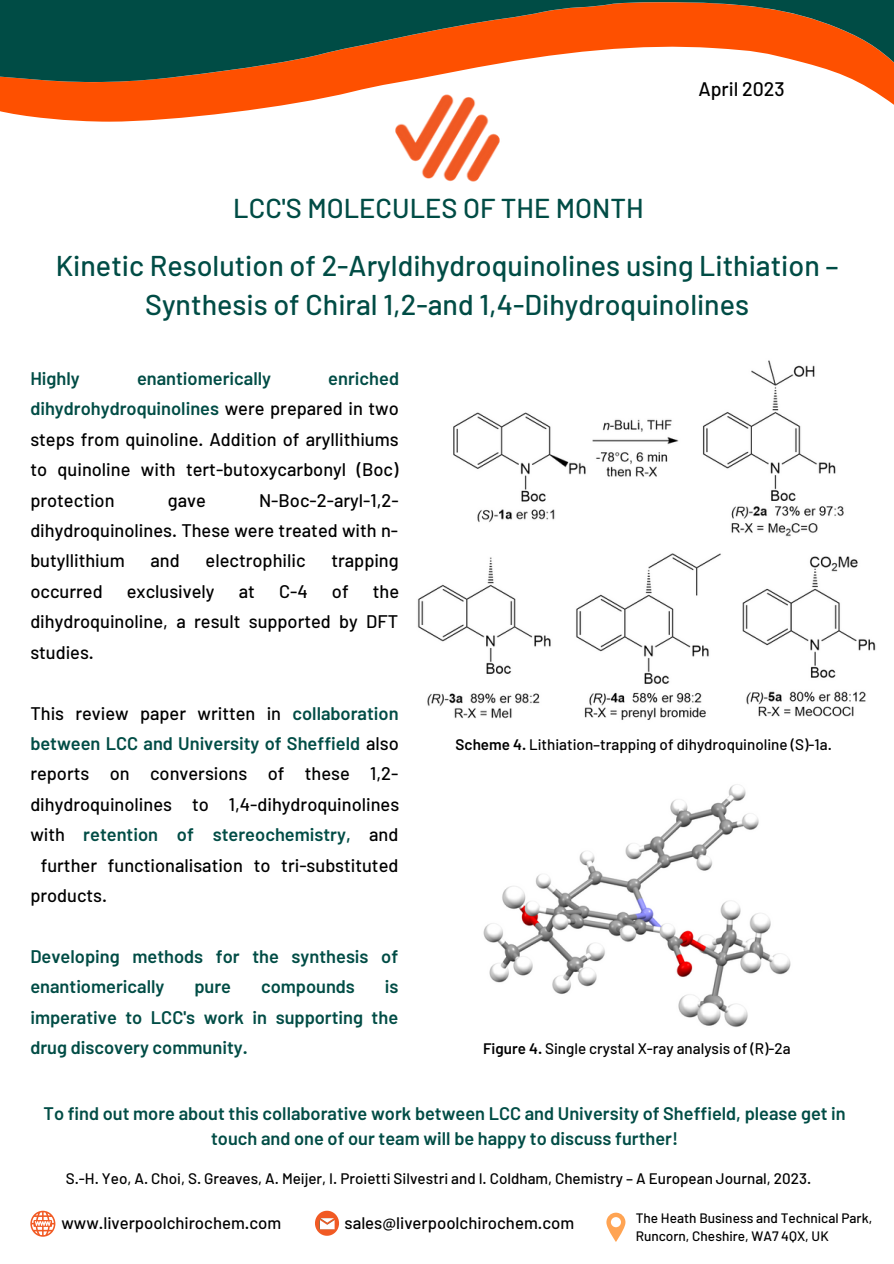
<style>
.page{position:relative;width:894px;height:1264px;background:#fff}
.page>*{position:absolute;margin:0;border:0;box-sizing:border-box;transform-origin:0 0}
.t1{font:500 28.65px/39.5px "Barlow";color:#004c45;text-align:center}
.t2{font:500 27.3px "Barlow";color:#004c45}
.t3{font:500 19.5px "Barlow";color:#000}
.t4{font:500 18.15px/30.5px "Barlow";color:#000;text-align:justify}
.t5{font:600 18.15px/30.5px "Barlow";color:#004c45}
.t6{font:500 16.65px "Barlow";color:#000}
.t7{font:500 15.15px "Barlow";color:#000}
.t8{font:500 13.65px/18.1px "Barlow";color:#000}
.s1{font-weight:600;color:#004c45}
.s2{font-weight:500;color:#000}
.s3{font-weight:600}
</style>
<div class="page">
<svg style="left:0;top:102px;width:893px;height:20px"></svg>
<svg style="left:0;top:0;width:893px;height:102px"></svg>
<img style="left:377px;top:78px;width:140px;height:104px">
<svg style="left:30px;top:1210px;width:25px;height:26px"></svg>
<svg style="left:606px;top:1212px;width:19px;height:29px"></svg>
<svg style="left:315px;top:1210px;width:24px;height:25px"></svg>
<img style="left:417px;top:360px;width:459px;height:360px">
<img style="left:483px;top:784px;width:308px;height:243px">
<p class="t2" style="left:233px;top:191px;width:412px">LCC'S MOLECULES OF THE MONTH</p>
<p class="t3" style="left:698px;top:77px;width:88px">April 2023</p>
<p class="t1" style="left:56px;top:245px;width:784px">Kinetic Resolution of 2-Aryldihydroquinolines using Lithiation –<br>Synthesis of Chiral 1,2-and 1,4-Dihydroquinolines</p>
<p class="t4" style="left:30px;top:362px;width:370px;text-indent:298px"><span class="s1">enriched dihydrohydroquinolines</span> were prepared in two steps from quinoline. Addition of aryllithiums to quinoline with tert-butoxycarbonyl (Boc) protection</p>
<p class="t5" style="left:30px;top:362px;width:51px">Highly</p>
<p class="t5" style="left:137px;top:362px;width:136px">enantiomerically</p>
<p class="t4" style="left:30px;top:484px;width:370px;text-indent:229px">N-Boc-2-aryl-1,2- dihydroquinolines. These were treated with n&shy;butyllithium</p>
<p class="t4" style="left:168px;top:484px;width:40px">gave</p>
<p class="t4" style="left:150px;top:545px;width:31px">and</p>
<p class="t4" style="left:205px;top:545px;width:101px">electrophilic</p>
<p class="t4" style="left:331px;top:545px;width:69px">trapping</p>
<p class="t4" style="left:30px;top:575px;width:74px">occurred</p>
<p class="t4" style="left:127px;top:575px;width:89px">exclusively</p>
<p class="t4" style="left:239px;top:575px;width:18px">at</p>
<p class="t4" style="left:279px;top:575px;width:30px">C-4</p>
<p class="t4" style="left:332px;top:575px;width:18px">of</p>
<p class="t4" style="left:30px;top:575px;width:370px;text-indent:342px">the dihydroquinoline, a result supported by DFT studies.</p>
<p class="t4" style="left:30px;top:697px;width:369px">This review paper written in <span class="s1">collaboration</span></p>
<p class="t5" style="left:30px;top:727px;width:370px">between LCC and University of Sheffield <span class="s2">also</span></p>
<p class="t4" style="left:30px;top:757px;width:369px">reports on conversions of these 1,2-</p>
<p class="t4" style="left:30px;top:788px;width:370px">dihydroquinolines to 1,4-dihydroquinolines</p>
<p class="t5" style="left:30px;top:818px;width:369px"><span class="s2">with</span> retention of stereochemistry, <span class="s2">and</span></p>
<p class="t4" style="left:41px;top:849px;width:359px">further functionalisation to tri-substituted</p>
<p class="t4" style="left:30px;top:879px;width:78px">products.</p>
<p class="t5" style="left:30px;top:940px;width:369px">Developing methods for the synthesis of enantiomerically</p>
<p class="t5" style="left:30px;top:970px;width:369px;text-align:justify;text-indent:354px">is imperative to LCC's work in supporting the drug discovery community.</p>
<p class="t5" style="left:194px;top:970px;width:38px">pure</p>
<p class="t5" style="left:261px;top:970px;width:95px">compounds</p>
<p class="t7" style="left:455px;top:734px;width:377px"><span class="s3">Scheme 4.</span> Lithiation–trapping of dihydroquinoline (S)-1a.</p>
<p class="t7" style="left:483px;top:1038px;width:309px"><span class="s3">Figure 4.</span> Single crystal X-ray analysis of (R)-2a</p>
<p class="t5" style="left:44px;top:1100px;width:803px;line-height:24.8px;text-align:center">To find out more about this collaborative work between LCC and University of Sheffield, please get in touch and one of our team will be happy to discuss further!</p>
<p class="t7" style="left:66px;top:1168px;width:746px">S.-H. Yeo, A. Choi, S. Greaves, A. Meijer, I. Proietti Silvestri and I. Coldham, Chemistry – A European Journal, 2023.</p>
<p class="t6" style="left:62px;top:1212px;width:221px">www.liverpoolchirochem.com</p>
<p class="t8" style="left:635px;top:1208px;width:238px">The Heath Business and Technical Park,<br>Runcorn, Cheshire, WA7 4QX, UK</p>
<p class="t6" style="left:344px;top:1212px;width:231px">sales@liverpoolchirochem.com</p>
</div>
